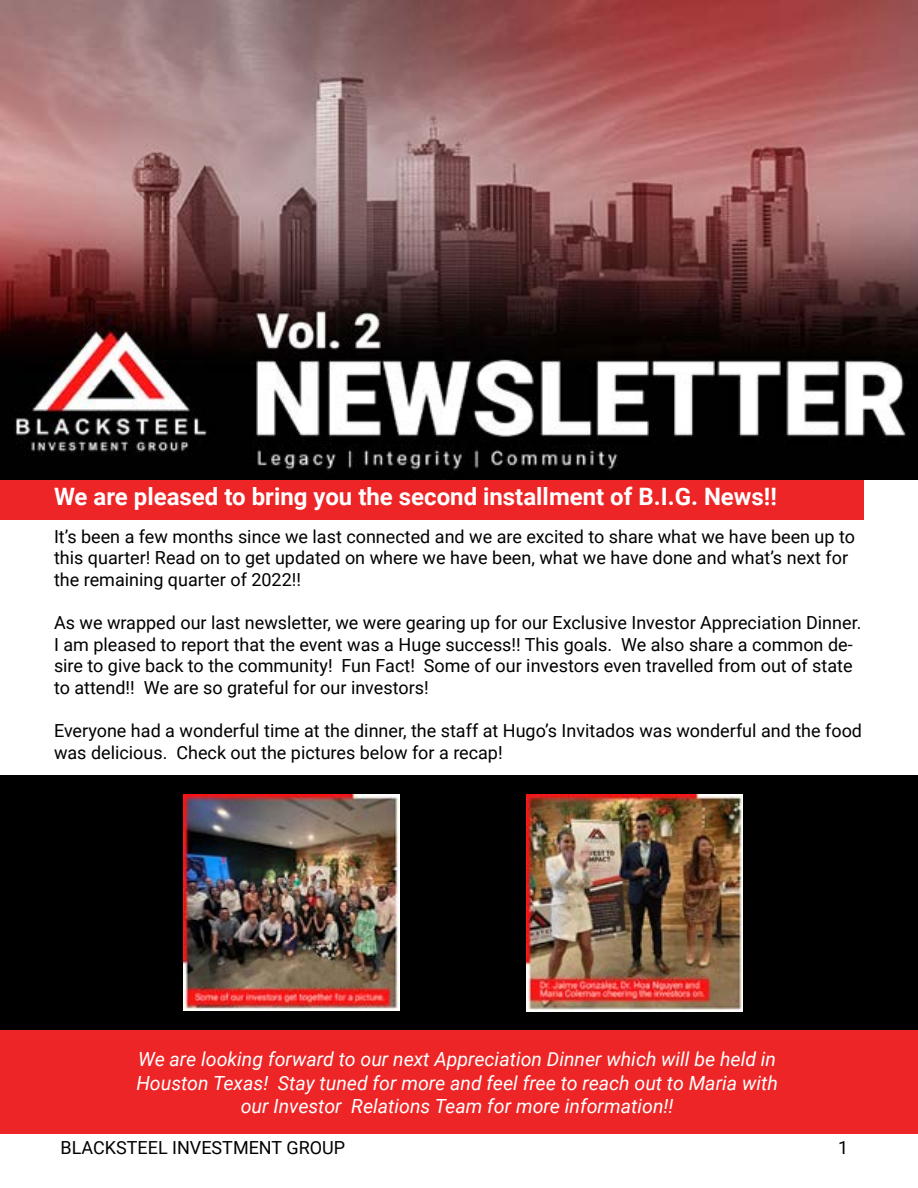
<style>
.page{position:relative;width:918px;height:1188px;background:#fff}
.page>*{position:absolute;margin:0;border:0;box-sizing:border-box;transform-origin:0 0}
.t1{font:700 24px "Roboto";color:#fff}
.t2{font:italic 19.5px/23.4px "Roboto";color:#fff;text-align:center}
.t3{font:18px/21.6px "Roboto";color:#000}
</style>
<div class="page">
<img style="left:0;top:0;width:918px;height:480px">
<div style="left:0;top:480px;width:863px;height:39px;background:#ee2526"></div>
<div style="left:0;top:1030px;width:918px;height:104px;background:#ee2526"></div>
<div style="left:1px;top:775px;width:917px;height:255px;background:#000"></div>
<img style="left:184px;top:795px;width:216px;height:216px">
<img style="left:526px;top:795px;width:217px;height:216px">
<h1 class="t1" style="left:54px;top:480px;width:724px">We are pleased to bring you the second installment of B.I.G. News!!</h1>
<p class="t3" style="left:54px;top:525px;width:803px">It’s been a few months since we last connected and we are excited to share what we have been up to this quarter! Read on to get updated on where we have been, what we have done and what’s next for the remaining quarter of 2022!!</p>
<p class="t3" style="left:54px;top:611px;width:809px">As we wrapped our last newsletter, we were gearing up for our Exclusive Investor Appreciation Dinner.<br>I am pleased to report that the event was a Huge success!! This goals. We also share a common de&shy;sire to give back to the community! Fun Fact! Some of our investors even travelled from out of state to attend!! We are so grateful for our investors!</p>
<p class="t3" style="left:54px;top:719px;width:810px">Everyone had a wonderful time at the dinner, the staff at Hugo’s Invitados was wonderful and the food was delicious. Check out the pictures below for a recap!</p>
<p class="t2" style="left:136px;top:1047px;width:643px">We are looking forward to our next Appreciation Dinner which will be held in<br>Houston Texas! Stay tuned for more and feel free to reach out to Maria with our Investor Relations Team for more information!!</p>
<p class="t3" style="left:60px;top:1136px;width:286px">BLACKSTEEL INVESTMENT GROUP</p>
<p class="t3" style="left:838px;top:1136px;width:12px">1</p>
</div>
